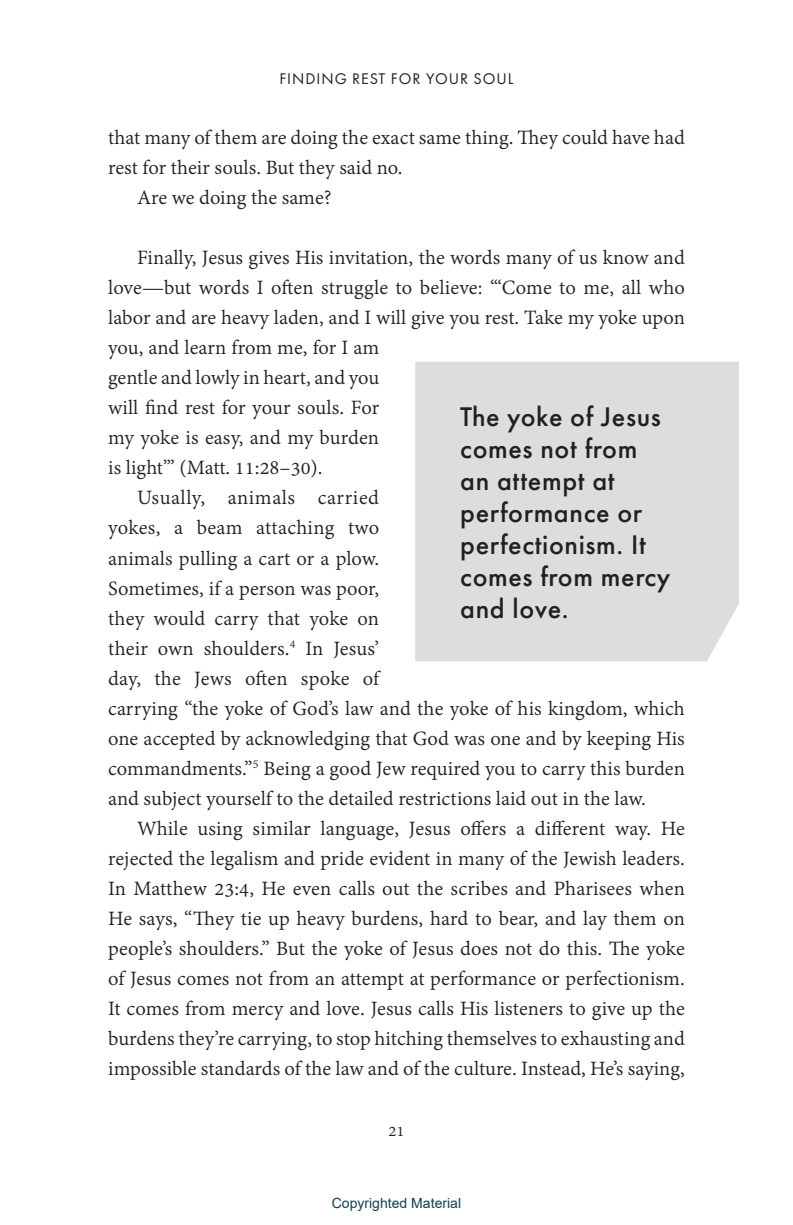
<style>
.page{position:relative;width:793px;height:1225px;background:#fff}
.page>*{position:absolute;margin:0;border:0;box-sizing:border-box;transform-origin:0 0}
.t1{font:500 28px/32px "Futura PT";letter-spacing:.02em;color:#231f20}
.t2{font:22px "Adobe Devanagari";color:#231f20}
.t3{font:22px "Adobe Devanagari";letter-spacing:.025em;color:#231f20}
.t4{font:18px "Adobe Devanagari";color:#231f20}
.t5{font:16px "Futura PT";letter-spacing:.06em;color:#231f20}
.t6{font:14px "Arial";color:#14404f}
</style>
<div class="page">
<div style="left:415px;top:362px;width:323px;height:299px;background:#dcdddf"></div>
<p class="t5" style="left:279px;top:69px;width:235px">FINDING REST FOR YOUR SOUL</p>
<p class="t2" style="left:108px;top:125px;width:578px">that many of them are doing the exact same thing. They could have had</p>
<p class="t2" style="left:108px;top:155px;width:296px">rest for their souls. But they said no.</p>
<p class="t2" style="left:137px;top:185px;width:196px">Are we doing the same?</p>
<p class="t2" style="left:137px;top:245px;width:549px">Finally, Jesus gives His invitation, the words many of us know and</p>
<p class="t2" style="left:108px;top:275px;width:578px">love—but words I often struggle to believe: “‘Come to me, all who</p>
<p class="t2" style="left:108px;top:305px;width:578px">labor and are heavy laden, and I will give you rest. Take my yoke upon</p>
<p class="t2" style="left:108px;top:335px;width:272px">you, and learn from me, for I am</p>
<p class="t2" style="left:108px;top:365px;width:272px">gentle and lowly in heart, and you</p>
<p class="t2" style="left:108px;top:395px;width:272px">will find rest for your souls. For</p>
<p class="t2" style="left:108px;top:425px;width:272px">my yoke is easy, and my burden</p>
<p class="t2" style="left:108px;top:455px;width:216px">is light’” (Matt. 11:28–30).</p>
<p class="t3" style="left:137px;top:485px;width:243px">Usually, animals carried</p>
<p class="t2" style="left:108px;top:515px;width:272px">yokes, a beam attaching two</p>
<p class="t2" style="left:108px;top:545px;width:272px">animals pulling a cart or a plow.</p>
<p class="t2" style="left:108px;top:575px;width:272px">Sometimes, if a person was poor,</p>
<p class="t2" style="left:108px;top:605px;width:272px">they would carry that yoke on</p>
<p class="t2" style="left:108px;top:635px;width:272px">their own shoulders.<sup>4</sup> In Jesus’</p>
<p class="t2" style="left:108px;top:665px;width:272px">day, the Jews often spoke of</p>
<p class="t2" style="left:108px;top:695px;width:578px">carrying “the yoke of God’s law and the yoke of his kingdom, which</p>
<p class="t2" style="left:108px;top:725px;width:578px">one accepted by acknowledging that God was one and by keeping His</p>
<p class="t2" style="left:108px;top:755px;width:578px">commandments.”<sup>5</sup> Being a good Jew required you to carry this burden</p>
<p class="t2" style="left:108px;top:785px;width:539px">and subject yourself to the detailed restrictions laid out in the law.</p>
<p class="t2" style="left:137px;top:815px;width:549px">While using similar language, Jesus offers a different way. He</p>
<p class="t2" style="left:108px;top:845px;width:578px">rejected the legalism and pride evident in many of the Jewish leaders.</p>
<p class="t2" style="left:108px;top:875px;width:578px">In Matthew 23:4, He even calls out the scribes and Pharisees when</p>
<p class="t2" style="left:108px;top:905px;width:578px">He says, “They tie up heavy burdens, hard to bear, and lay them on</p>
<p class="t2" style="left:108px;top:935px;width:578px">people’s shoulders.” But the yoke of Jesus does not do this. The yoke</p>
<p class="t2" style="left:108px;top:965px;width:578px">of Jesus comes not from an attempt at performance or perfectionism.</p>
<p class="t2" style="left:108px;top:995px;width:578px">It comes from mercy and love. Jesus calls His listeners to give up the</p>
<p class="t2" style="left:108px;top:1025px;width:578px">burdens they’re carrying, to stop hitching themselves to exhausting and</p>
<p class="t2" style="left:108px;top:1055px;width:578px">impossible standards of the law and of the culture. Instead, He’s saying,</p>
<p class="t1" style="left:460px;top:400px;width:211px">The yoke of Jesus comes not from an attempt at performance or perfectionism. It comes from mercy and love.</p>
<p class="t4" style="left:388px;top:1119px;width:18px">21</p>
<p class="t6" style="left:331px;top:1192px;width:131px">Copyrighted Material</p>
</div>
